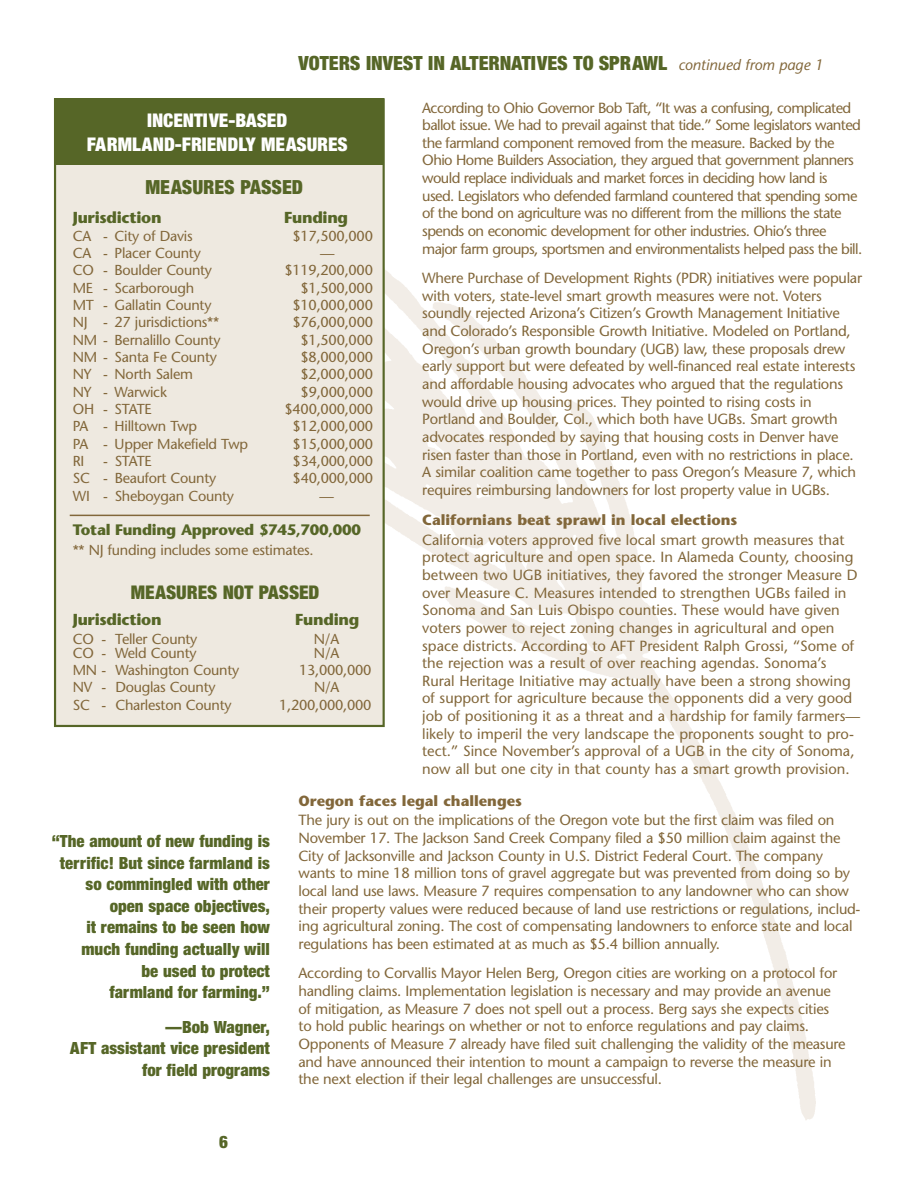
<style>
.page{position:relative;width:918px;height:1188px;background:#fff}
.page>*{position:absolute;margin:0;border:0;box-sizing:border-box;transform-origin:0 0}
.t1{font:21px "Sans Black Condensed DTC";color:#566627}
.t2{font:20.85px "Sans Black Condensed DTC";color:#566627}
.t3{font:20.25px/24.3px "Sans Black Condensed DTC";color:#fff;text-align:center}
.t4{font:20.25px "Sans Black Condensed DTC";color:#566627}
.t5{font:18px/21.6px "Sans Black Condensed DTC";color:#566627;text-align:right}
.t6{font:700 15.9px "Stone Sans";letter-spacing:-.02em;color:#566627}
.t7{font:700 15.15px "Stone Sans";letter-spacing:-.02em;color:#566627}
.t8{font:14.7px/17.7px "Stone Sans";letter-spacing:-.015em;color:#82673a}
.t9{font:14.7px/17.7px "Stone Sans";letter-spacing:-.04em;color:#82673a}
.t10{font:700 14.7px "Stone Sans";color:#82673a}
.t11{font:14.4px "Stone Sans";letter-spacing:-.015em;color:#82673a}
.s1{font-family:"Stone Sans";font-style:italic;font-size:15px;color:#82673a}
</style>
<div class="page">
<img style="left:64px;top:270px;width:752px;height:850px">
<div style="left:55px;top:99px;width:329px;height:627px;background:#eee9e0"></div>
<div style="left:54px;top:98px;width:331px;height:629px;border:2px solid #566627"></div>
<hr style="left:70px;top:515px;width:300px;height:1px;background:#82673a">
<div style="left:54px;top:98px;width:330px;height:66px;background:#566627"></div>
<div style="left:54px;top:763px;width:243px;height:42px;background:#fff"></div>
<h1 class="t1" style="left:298px;top:55px;width:527px">VOTERS INVEST IN ALTERNATIVES TO SPRAWL <span class="s1">continued from page 1</span></h1>
<p class="t9" style="left:422px;top:100px;width:442px">According to Ohio Governor Bob Taft, “It was a confusing, complicated ballot issue. We had to prevail against that tide.” Some legislators wanted the farmland component removed from the measure. Backed by the Ohio Home Builders Association, they argued that government planners would replace individuals and market forces in deciding how land is used. Legislators who defended farmland countered that spending some of the bond on agriculture was no different from the millions the state spends on economic development for other industries. Ohio’s three major farm groups, sportsmen and environmentalists helped pass the bill.</p>
<p class="t8" style="left:422px;top:271px;width:441px">Where Purchase of Development Rights (PDR) initiatives were popular with voters, state-level smart growth measures were not. Voters soundly rejected Arizona’s Citizen’s Growth Management Initiative and Colorado’s Responsible Growth Initiative. Modeled on Portland, Oregon’s urban growth boundary (UGB) law, these proposals drew early support but were defeated by well-financed real estate interests and affordable housing advocates who argued that the regulations would drive up housing prices. They pointed to rising costs in Portland and Boulder, Col., which both have UGBs. Smart growth advocates responded by saying that housing costs in Denver have risen faster than those in Portland, even with no restrictions in place.<br>A similar coalition came together to pass Oregon’s Measure 7, which requires reimbursing landowners for lost property value in UGBs.</p>
<p class="t10" style="left:422px;top:514px;width:317px">Californians beat sprawl in local elections</p>
<p class="t8" style="left:422px;top:532px;width:439px">California voters approved five local smart growth measures that protect agriculture and open space. In Alameda County, choosing between two UGB initiatives, they favored the stronger Measure D over Measure C. Measures intended to strengthen UGBs failed in Sonoma and San Luis Obispo counties. These would have given voters power to reject zoning changes in agricultural and open space districts. According to AFT President Ralph Grossi, “Some of the rejection was a result of over reaching agendas. Sonoma’s Rural Heritage Initiative may actually have been a strong showing of support for agriculture because the opponents did a very good job of positioning it as a threat and a hardship for family farmers— likely to imperil the very landscape the proponents sought to pro&shy;tect.” Since November’s approval of a UGB in the city of Sonoma, now all but one city in that county has a smart growth provision.</p>
<p class="t10" style="left:298px;top:795px;width:225px">Oregon faces legal challenges</p>
<p class="t8" style="left:298px;top:813px;width:563px">The jury is out on the implications of the Oregon vote but the first claim was filed on November 17. The Jackson Sand Creek Company filed a $50 million claim against the City of Jacksonville and Jackson County in U.S. District Federal Court. The company wants to mine 18 million tons of gravel aggregate but was prevented from doing so by local land use laws. Measure 7 requires compensation to any landowner who can show their property values were reduced because of land use restrictions or regulations, includ&shy;ing agricultural zoning. The cost of compensating landowners to enforce state and local regulations has been estimated at as much as $5.4 billion annually.</p>
<p class="t8" style="left:299px;top:966px;width:549px">According to Corvallis Mayor Helen Berg, Oregon cities are working on a protocol for handling claims. Implementation legislation is necessary and may provide an avenue of mitigation, as Measure 7 does not spell out a process. Berg says she expects cities to hold public hearings on whether or not to enforce regulations and pay claims.<br>Opponents of Measure 7 already have filed suit challenging the validity of the measure and have announced their intention to mount a campaign to reverse the measure in the next election if their legal challenges are unsuccessful.</p>
<h3 class="t3" style="left:87px;top:110px;width:262px">INCENTIVE-BASED<br>FARMLAND-FRIENDLY MEASURES</h3>
<h2 class="t2" style="left:145px;top:179px;width:159px">MEASURES PASSED</h2>
<p class="t6" style="left:73px;top:211px;width:90px">Jurisdiction</p>
<p class="t6" style="left:284px;top:211px;width:66px">Funding</p>
<p class="t11" style="left:73px;top:230px;width:121px">CA - City of Davis</p>
<p class="t11" style="left:293px;top:230px;width:82px">$17,500,000</p>
<p class="t11" style="left:73px;top:247px;width:130px">CA - Placer County</p>
<p class="t11" style="left:320px;top:247px;width:16px">—</p>
<p class="t11" style="left:73px;top:265px;width:141px">CO - Boulder County</p>
<p class="t11" style="left:284px;top:265px;width:90px">$119,200,000</p>
<p class="t11" style="left:73px;top:282px;width:123px">ME - Scarborough</p>
<p class="t11" style="left:301px;top:282px;width:74px">$1,500,000</p>
<p class="t11" style="left:73px;top:299px;width:140px">MT - Gallatin County</p>
<p class="t11" style="left:293px;top:299px;width:82px">$10,000,000</p>
<p class="t11" style="left:73px;top:317px;width:148px">NJ - 27 jurisdictions**</p>
<p class="t11" style="left:293px;top:317px;width:82px">$76,000,000</p>
<p class="t11" style="left:73px;top:334px;width:149px">NM - Bernalillo County</p>
<p class="t11" style="left:301px;top:334px;width:74px">$1,500,000</p>
<p class="t11" style="left:73px;top:351px;width:146px">NM - Santa Fe County</p>
<p class="t11" style="left:301px;top:351px;width:74px">$8,000,000</p>
<p class="t11" style="left:73px;top:369px;width:122px">NY - North Salem</p>
<p class="t11" style="left:301px;top:369px;width:74px">$2,000,000</p>
<p class="t11" style="left:73px;top:386px;width:96px">NY - Warwick</p>
<p class="t11" style="left:301px;top:386px;width:74px">$9,000,000</p>
<p class="t11" style="left:73px;top:403px;width:80px">OH - STATE</p>
<p class="t11" style="left:285px;top:403px;width:90px">$400,000,000</p>
<p class="t11" style="left:73px;top:421px;width:126px">PA - Hilltown Twp</p>
<p class="t11" style="left:293px;top:421px;width:82px">$12,000,000</p>
<p class="t11" style="left:73px;top:438px;width:177px">PA - Upper Makefield Twp</p>
<p class="t11" style="left:293px;top:438px;width:82px">$15,000,000</p>
<p class="t11" style="left:73px;top:455px;width:13px">RI</p>
<p class="t11" style="left:103px;top:455px;width:50px">- STATE</p>
<p class="t11" style="left:293px;top:455px;width:82px">$34,000,000</p>
<p class="t11" style="left:73px;top:473px;width:145px">SC - Beaufort County</p>
<p class="t11" style="left:293px;top:473px;width:82px">$40,000,000</p>
<p class="t11" style="left:73px;top:490px;width:163px">WI - Sheboygan County</p>
<p class="t11" style="left:320px;top:490px;width:16px">—</p>
<p class="t7" style="left:73px;top:524px;width:290px">Total Funding Approved $745,700,000</p>
<p class="t11" style="left:73px;top:545px;width:243px">** NJ funding includes some estimates.</p>
<h3 class="t4" style="left:131px;top:584px;width:190px">MEASURES NOT PASSED</h3>
<p class="t6" style="left:73px;top:613px;width:90px">Jurisdiction</p>
<p class="t6" style="left:295px;top:613px;width:66px">Funding</p>
<p class="t11" style="left:73px;top:633px;width:126px">CO - Teller County</p>
<p class="t11" style="left:314px;top:633px;width:27px">N/A</p>
<p class="t11" style="left:73px;top:647px;width:125px">CO - Weld County</p>
<p class="t11" style="left:314px;top:647px;width:27px">N/A</p>
<p class="t11" style="left:73px;top:665px;width:168px">MN - Washington County</p>
<p class="t11" style="left:299px;top:665px;width:74px">13,000,000</p>
<p class="t11" style="left:73px;top:682px;width:144px">NV - Douglas County</p>
<p class="t11" style="left:314px;top:682px;width:27px">N/A</p>
<p class="t11" style="left:73px;top:699px;width:160px">SC - Charleston County</p>
<p class="t11" style="left:279px;top:699px;width:94px">1,200,000,000</p>
<p class="t5" style="left:52px;top:832px;width:220px">“The amount of new funding is terrific! But since farmland is so commingled with other open space objectives,<br>it remains to be seen how much funding actually will<br>be used to protect<br>farmland for farming.”</p>
<p class="t5" style="left:70px;top:1018px;width:201px">—Bob Wagner,<br>AFT assistant vice president for field programs</p>
<p class="t5" style="left:219px;top:1132px;width:10px">6</p>
</div>
